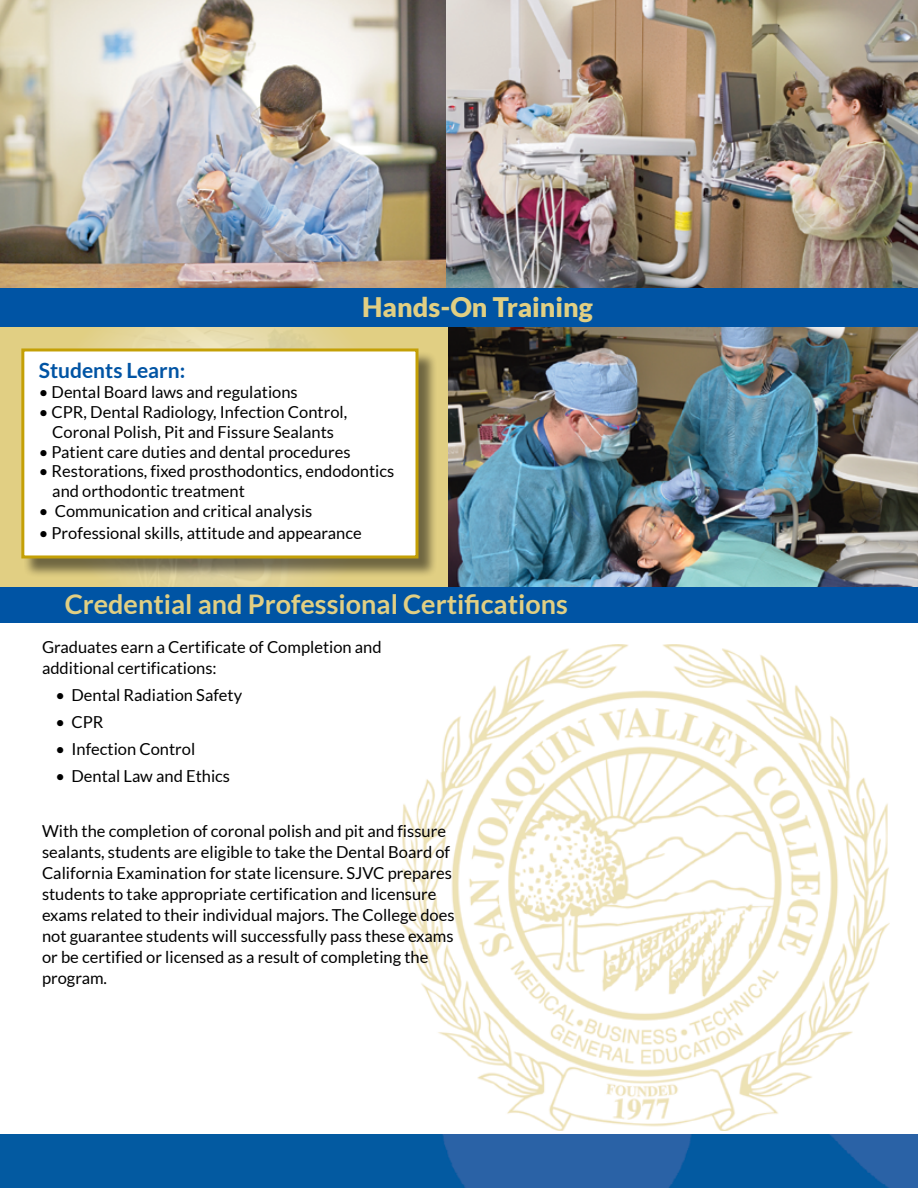
<style>
.page{position:relative;width:918px;height:1188px;background:#fff}
.page>*{position:absolute;margin:0;border:0;box-sizing:border-box;transform-origin:0 0}
.t1{font:700 27px "Lato";color:#e1cf83}
.t2{font:900 27px "Lato";color:#e1cf83}
.t3{font:700 21px "Lato";color:#0054a4}
.t4{font:16.5px/21px "Lato";color:#000}
</style>
<div class="page">
<img style="left:401px;top:644px;width:489px;height:486px">
<img style="left:447px;top:0;width:471px;height:288px">
<img style="left:448px;top:327px;width:470px;height:260px">
<svg style="left:0;top:327px;width:448px;height:260px;background:#e1d18c"></svg>
<div style="left:0;top:587px;width:918px;height:36px;background:#0054a4"></div>
<img style="left:0;top:1134px;width:918px;height:54px">
<img style="left:0;top:0;width:446px;height:288px">
<div style="left:24px;top:350px;width:414px;height:228px;background:#000;opacity:.5"></div>
<div style="left:21px;top:348px;width:397px;height:210px;background:#fff;border:3px solid #c4a006"></div>
<div style="left:0;top:288px;width:918px;height:39px;background:#0054a4"></div>
<p class="t2" style="left:362px;top:291px;width:232px">Hands-On Training</p>
<p class="t3" style="left:39px;top:359px;width:148px">Students Learn:</p>
<p class="t4" style="left:39px;top:382px;width:260px">• Dental Board laws and regulations</p>
<p class="t4" style="left:39px;top:401px;width:310px">• CPR, Dental Radiology, Infection Control,</p>
<p class="t4" style="left:52px;top:421px;width:283px">Coronal Polish, Pit and Fissure Sealants</p>
<p class="t4" style="left:39px;top:441px;width:313px">• Patient care duties and dental procedures</p>
<p class="t4" style="left:39px;top:461px;width:357px">• Restorations, fixed prosthodontics, endodontics</p>
<p class="t4" style="left:52px;top:481px;width:194px">and orthodontic treatment</p>
<p class="t4" style="left:39px;top:500px;width:275px">• Communication and critical analysis</p>
<p class="t4" style="left:39px;top:522px;width:324px">• Professional skills, attitude and appearance</p>
<p class="t1" style="left:65px;top:589px;width:505px">Credential and Professional Certifications</p>
<p class="t4" style="left:42px;top:637px;width:341px">Graduates earn a Certificate of Completion and</p>
<p class="t4" style="left:42px;top:658px;width:176px">additional certifications:</p>
<p class="t4" style="left:56px;top:685px;width:188px">• Dental Radiation Safety</p>
<p class="t4" style="left:56px;top:712px;width:49px">• CPR</p>
<p class="t4" style="left:56px;top:739px;width:141px">• Infection Control</p>
<p class="t4" style="left:56px;top:766px;width:176px">• Dental Law and Ethics</p>
<p class="t4" style="left:42px;top:821px;width:412px">With the completion of coronal polish and pit and fissure sealants, students are eligible to take the Dental Board of California Examination for state licensure. SJVC prepares students to take appropriate certification and licensure</p>
<p class="t4" style="left:42px;top:905px;width:414px">exams related to their individual majors. The College does not guarantee students will successfully pass these exams or be certified or licensed as a result of completing the program.</p>
</div>
